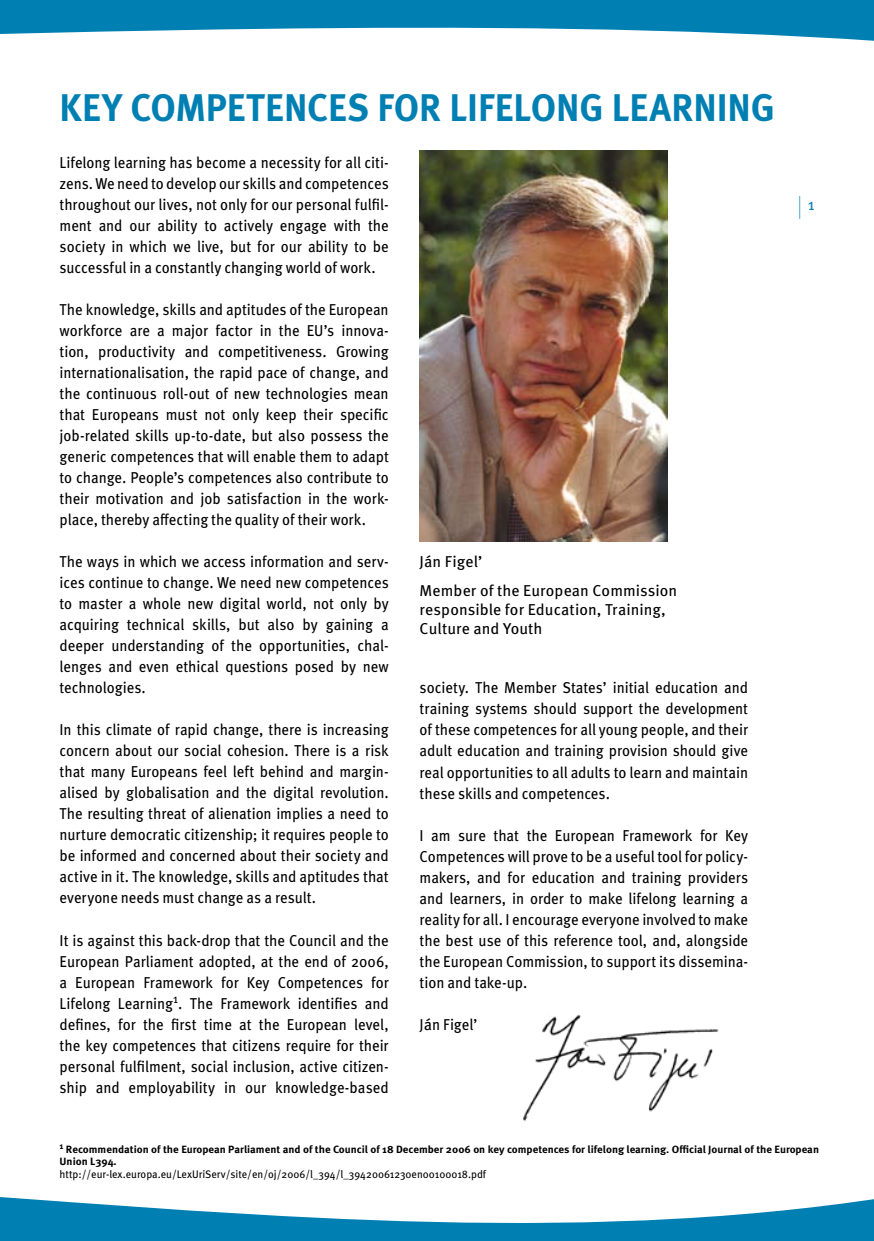
<style>
.page{position:relative;width:874px;height:1241px;background:#fff}
.page>*{position:absolute;margin:0;border:0;box-sizing:border-box;transform-origin:0 0}
.t1{font:700 38.5px "Meta Pro";color:#007fb3;scale:.96 1}
.t2{font:23.62px "Meta Pro";color:#007fb3;scale:.33 1}
.t3{font:15.75px/21px "Meta Pro";color:#000;text-align:justify;scale:.93 1}
.t4{font:15.75px/28.9px "Meta Pro";color:#000}
.t5{font:10.85px "Meta Pro";color:#000;scale:.96 1}
.t6{font:700 10.5px/12.6px "Meta Pro";color:#000;scale:1.04 1}
.s1{font-size:15.75px}
.s2{font-size:10.85px}
</style>
<div class="page">
<svg style="left:0;top:1197px;width:873px;height:43px;fill:#007fb3"></svg>
<svg style="left:0;top:0;width:873px;height:41px;fill:#007fb3"></svg>
<img style="left:419px;top:150px;width:248px;height:391px">
<img style="left:523px;top:1014px;width:196px;height:107px">
<h1 class="t1" style="left:60px;top:83px;width:746px">KEY COMPETENCES FOR LIFELONG LEARNING</h1>
<p class="t3" style="left:60px;top:152px;width:355px">Lifelong learning has become a necessity for all citi&shy;zens. We need to develop our skills and competences throughout our lives, not only for our personal fulfil&shy;ment and our ability to actively engage with the society in which we live, but for our ability to be successful in a constantly changing world of work.</p>
<p class="t3" style="left:60px;top:299px;width:355px">The knowledge, skills and aptitudes of the European workforce are a major factor in the EU’s innova&shy;tion, productivity and competitiveness. Growing internationalisation, the rapid pace of change, and the continuous roll-out of new technologies mean that Europeans must not only keep their specific job-related skills up-to-date, but also possess the generic competences that will enable them to adapt to change. People’s competences also contribute to their motivation and job satisfaction in the work&shy;place, thereby affecting the quality of their work.</p>
<p class="t3" style="left:60px;top:551px;width:355px">The ways in which we access information and serv&shy;ices continue to change. We need new competences to master a whole new digital world, not only by acquiring technical skills, but also by gaining a deeper understanding of the opportunities, chal&shy;lenges and even ethical questions posed by new technologies.</p>
<p class="t3" style="left:60px;top:719px;width:355px">In this climate of rapid change, there is increasing concern about our social cohesion. There is a risk that many Europeans feel left behind and margin&shy;alised by globalisation and the digital revolution.<br>The resulting threat of alienation implies a need to nurture democratic citizenship; it requires people to be informed and concerned about their society and active in it. The knowledge, skills and aptitudes that everyone needs must change as a result.</p>
<p class="t3" style="left:60px;top:929px;width:355px">It is against this back-drop that the Council and the European Parliament adopted, at the end of 2006, a European Framework for Key Competences for Lifelong Learning<sup>1</sup>. The Framework identifies and defines, for the first time at the European level, the key competences that citizens require for their personal fulfilment, social inclusion, active citizen&shy;ship and employability in our knowledge-based</p>
<p class="t4" style="left:419px;top:547px;width:259px">Ján Figel’<br>Member of the European Commission</p>
<p class="t4" style="left:419px;top:600px;width:247px;line-height:18.9px">responsible for Education, Training,<br>Culture and Youth</p>
<p class="t3" style="left:419px;top:677px;width:354px">society. The Member States’ initial education and training systems should support the development of these competences for all young people, and their adult education and training provision should give real opportunities to all adults to learn and maintain these skills and competences.</p>
<p class="t3" style="left:419px;top:824px;width:354px">I am sure that the European Framework for Key Competences will prove to be a useful tool for policy&shy;makers, and for education and training providers and learners, in order to make lifelong learning a reality for all. I encourage everyone involved to make the best use of this reference tool, and, alongside the European Commission, to support its dissemina&shy;tion and take-up.</p>
<p class="t3" style="left:419px;top:1013px;width:64px">Ján Figel’</p>
<h2 class="t2" style="left:798px;top:191px;width:50px">| <span class="s1">1</span></h2>
<p class="t6" style="left:60px;top:1142px;width:731px"><sup>1</sup> Recommendation of the European Parliament and of the Council of 18 December 2006 on key competences for lifelong learning. Official Journal of the European<br>Union L394<span class="s2">.</span></p>
<p class="t5" style="left:60px;top:1167px;width:445px">http://eur-lex.europa.eu/LexUriServ/site/en/oj/2006/l_394/l_39420061230en00100018.pdf</p>
</div>
